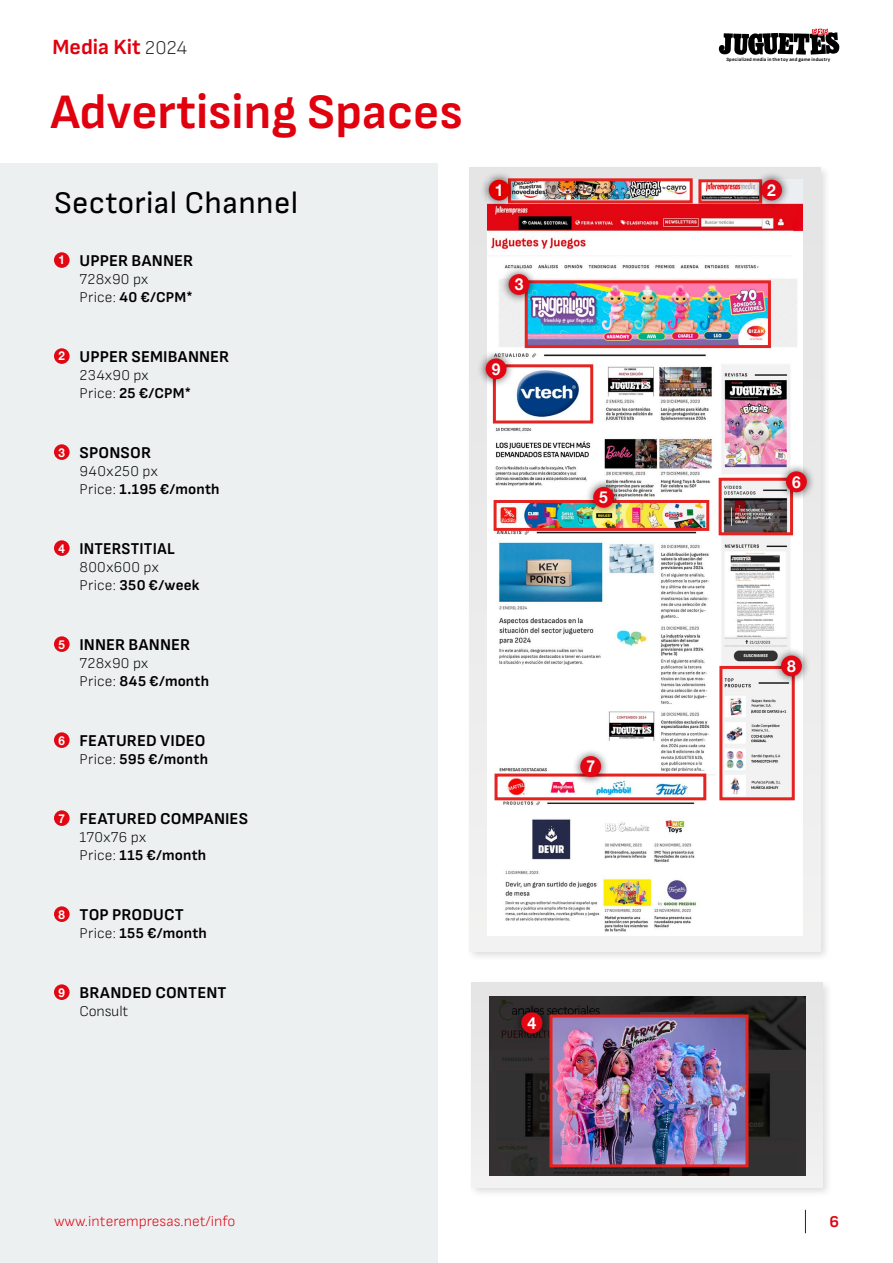
<style>
.page{position:relative;width:893px;height:1263px;background:#fff}
.page>*{position:absolute;margin:0;border:0;box-sizing:border-box;transform-origin:0 0}
.t1{font:700 49.5px "Sofia Sans";color:#e0000e}
.t2{font:31.5px "Sofia Sans";letter-spacing:.01em;color:#000}
.t3{font:700 21.75px "Sofia Sans";color:#e0000e}
.t4{font:700 16.65px "Helvetica Neue";color:#fff;scale:.95 1}
.t5{font:700 16.5px "Sofia Sans";letter-spacing:.005em;color:#000}
.t6{font:700 16.5px "Sofia Sans";letter-spacing:.005em;color:#000;scale:.95 1}
.t7{font:700 16.5px "Sofia Sans";color:#e0000e}
.t8{font:700 16.35px "Helvetica Neue";color:#fff;scale:.95 1}
.t9{font:300 15px/18px "Sofia Sans";letter-spacing:.02em;color:#000}
.t10{font:700 15px "Sofia Sans";letter-spacing:.015em;color:#000}
.t11{font:300 15px "Sofia Sans";color:#e0000e}
.t12{font:300 15px "Sofia Sans";letter-spacing:-.01em;color:#000}
.t13{font:700 4.95px "Sofia Sans";letter-spacing:.025em;color:#000}
.s1{font-weight:300;font-size:19.5px;color:#262626}
.s2{font-family:"Helvetica Neue";font-size:12.15px;color:#fff}
.s3{font-weight:700}
.s4{font-weight:300}
</style>
<div class="page">
<svg style="left:805px;top:1210px;width:1px;height:23px"></svg>
<svg style="left:719px;top:29px;width:120px;height:26px"></svg>
<div style="left:0;top:164px;width:437px;height:1099px;background:#ecf0f1"></div>
<div style="left:54px;top:252px;width:16px;height:16px;background:#e30613;border-radius:50%"></div>
<div style="left:54px;top:348px;width:16px;height:16px;background:#e30613;border-radius:50%"></div>
<div style="left:54px;top:444px;width:16px;height:16px;background:#e30613;border-radius:50%"></div>
<div style="left:54px;top:540px;width:16px;height:16px;background:#e30613;border-radius:50%"></div>
<div style="left:54px;top:636px;width:16px;height:16px;background:#e30613;border-radius:50%"></div>
<div style="left:54px;top:732px;width:16px;height:16px;background:#e30613;border-radius:50%"></div>
<div style="left:54px;top:810px;width:16px;height:16px;background:#e30613;border-radius:50%"></div>
<div style="left:54px;top:906px;width:16px;height:16px;background:#e30613;border-radius:50%"></div>
<div style="left:54px;top:984px;width:16px;height:16px;background:#e30613;border-radius:50%"></div>
<div style="left:468px;top:978px;width:366px;height:220px;background:#000;opacity:.4"></div>
<svg style="left:472px;top:982px;width:351px;height:205px"></svg>
<div style="left:466px;top:164px;width:365px;height:798px;background:#000;opacity:.4"></div>
<div style="left:469px;top:168px;width:351px;height:784px;background:#ececec"></div>
<img style="left:490px;top:997px;width:316px;height:178px">
<div style="left:512px;top:1003px;width:39px;height:39px;background:#000;opacity:.75"></div>
<div style="left:521px;top:1012px;width:21px;height:21px;background:#e30613;border-radius:50%"></div>
<img style="left:488px;top:182px;width:314px;height:753px">
<div style="left:508px;top:178px;width:185px;height:25px;border:3px solid #e52321"></div>
<div style="left:698px;top:179px;width:64px;height:25px;border:3px solid #e52321"></div>
<div style="left:525px;top:280px;width:246px;height:68px;border:3px solid #e52321"></div>
<div style="left:719px;top:478px;width:74px;height:57px;border:3px solid #e52321"></div>
<div style="left:777px;top:462px;width:38px;height:39px;background:#000;opacity:.75"></div>
<div style="left:786px;top:471px;width:21px;height:21px;background:#e30613;border-radius:50%"></div>
<div style="left:494px;top:500px;width:215px;height:31px;border:3px solid #e52321"></div>
<div style="left:584px;top:478px;width:39px;height:38px;background:#000;opacity:.75"></div>
<div style="left:593px;top:487px;width:21px;height:21px;background:#e30613;border-radius:50%"></div>
<div style="left:495px;top:773px;width:211px;height:27px;border:3px solid #e52321"></div>
<div style="left:571px;top:747px;width:39px;height:38px;background:#000;opacity:.75"></div>
<div style="left:580px;top:756px;width:21px;height:21px;background:#e30613;border-radius:50%"></div>
<div style="left:719px;top:666px;width:76px;height:134px;border:3px solid #e52321"></div>
<div style="left:772px;top:647px;width:38px;height:38px;background:#000;opacity:.75"></div>
<div style="left:781px;top:655px;width:21px;height:21px;background:#e30613;border-radius:50%"></div>
<div style="left:493px;top:364px;width:100px;height:59px;border:3px solid #e52321"></div>
<div style="left:477px;top:350px;width:38px;height:38px;background:#000;opacity:.75"></div>
<div style="left:486px;top:358px;width:20px;height:21px;background:#e30613;border-radius:50%"></div>
<img style="left:553px;top:1018px;width:191px;height:145px">
<div style="left:549px;top:1014px;width:199px;height:153px;border:3px solid #e52321"></div>
<div style="left:500px;top:265px;width:38px;height:39px;background:#000;opacity:.75"></div>
<div style="left:509px;top:274px;width:20px;height:21px;background:#e30613;border-radius:50%"></div>
<div style="left:480px;top:171px;width:38px;height:38px;background:#000;opacity:.75"></div>
<div style="left:489px;top:180px;width:21px;height:20px;background:#e30000;border-radius:50%"></div>
<div style="left:752px;top:171px;width:38px;height:38px;background:#000;opacity:.75"></div>
<div style="left:761px;top:180px;width:21px;height:20px;background:#e30617;border-radius:50%"></div>
<h3 class="t3" style="left:52px;top:34px;width:136px">Media Kit <span class="s1">2024</span></h3>
<h1 class="t1" style="left:51px;top:83px;width:413px">Advertising Spaces</h1>
<h2 class="t2" style="left:54px;top:185px;width:246px">Sectorial Channel</h2>
<p class="t5" style="left:59px;top:251px;width:136px"><span class="s2">1</span> UPPER BANNER</p>
<p class="t9" style="left:80px;top:270px;width:115px">728x90 px<br>Price: <span class="s3">40 €/CPM*</span></p>
<p class="t5" style="left:59px;top:347px;width:172px"><span class="s2">2</span> UPPER SEMIBANNER</p>
<p class="t9" style="left:80px;top:366px;width:113px">234x90 px<br>Price: <span class="s3">25 €/CPM*</span></p>
<p class="t5" style="left:59px;top:443px;width:94px"><span class="s2">3</span> SPONSOR</p>
<p class="t9" style="left:80px;top:462px;width:142px">940x250 px<br>Price: <span class="s3">1.195 €/month</span></p>
<p class="t6" style="left:59px;top:539px;width:124px"><span class="s2">4</span> INTERSTITIAL</p>
<p class="t9" style="left:80px;top:558px;width:122px">800x600 px<br>Price: <span class="s3">350 €/week</span></p>
<p class="t5" style="left:59px;top:635px;width:133px"><span class="s2">5</span> INNER BANNER</p>
<p class="t9" style="left:80px;top:654px;width:131px">728x90 px<br>Price: <span class="s3">845 €/month</span></p>
<p class="t5" style="left:59px;top:731px;width:148px"><span class="s2">6</span> FEATURED VIDEO</p>
<p class="t10" style="left:80px;top:750px;width:130px"><span class="s4">Price:</span> 595 €/month</p>
<p class="t5" style="left:59px;top:809px;width:191px"><span class="s2">7</span> FEATURED COMPANIES</p>
<p class="t9" style="left:80px;top:828px;width:128px">170x76 px<br>Price: <span class="s3">115 €/month</span></p>
<p class="t5" style="left:59px;top:905px;width:127px"><span class="s2">8</span> TOP PRODUCT</p>
<p class="t10" style="left:80px;top:924px;width:129px"><span class="s4">Price:</span> 155 €/month</p>
<p class="t5" style="left:59px;top:983px;width:170px"><span class="s2">9</span> BRANDED CONTENT</p>
<p class="t12" style="left:80px;top:1002px;width:50px">Consult</p>
<p class="t13" style="left:726px;top:56px;width:106px">Specialized media in the toy and game industry</p>
<p class="t8" style="left:495px;top:177px;width:11px">1</p>
<p class="t8" style="left:767px;top:177px;width:11px">2</p>
<p class="t8" style="left:515px;top:272px;width:11px">3</p>
<p class="t8" style="left:492px;top:356px;width:11px">9</p>
<p class="t8" style="left:599px;top:485px;width:11px">5</p>
<p class="t8" style="left:586px;top:754px;width:11px">7</p>
<p class="t4" style="left:527px;top:1010px;width:11px">4</p>
<p class="t8" style="left:792px;top:469px;width:11px">6</p>
<p class="t8" style="left:787px;top:653px;width:11px">8</p>
<p class="t11" style="left:54px;top:1212px;width:183px">www.interempresas.net/info</p>
<p class="t7" style="left:829px;top:1212px;width:11px">6</p>
</div>
